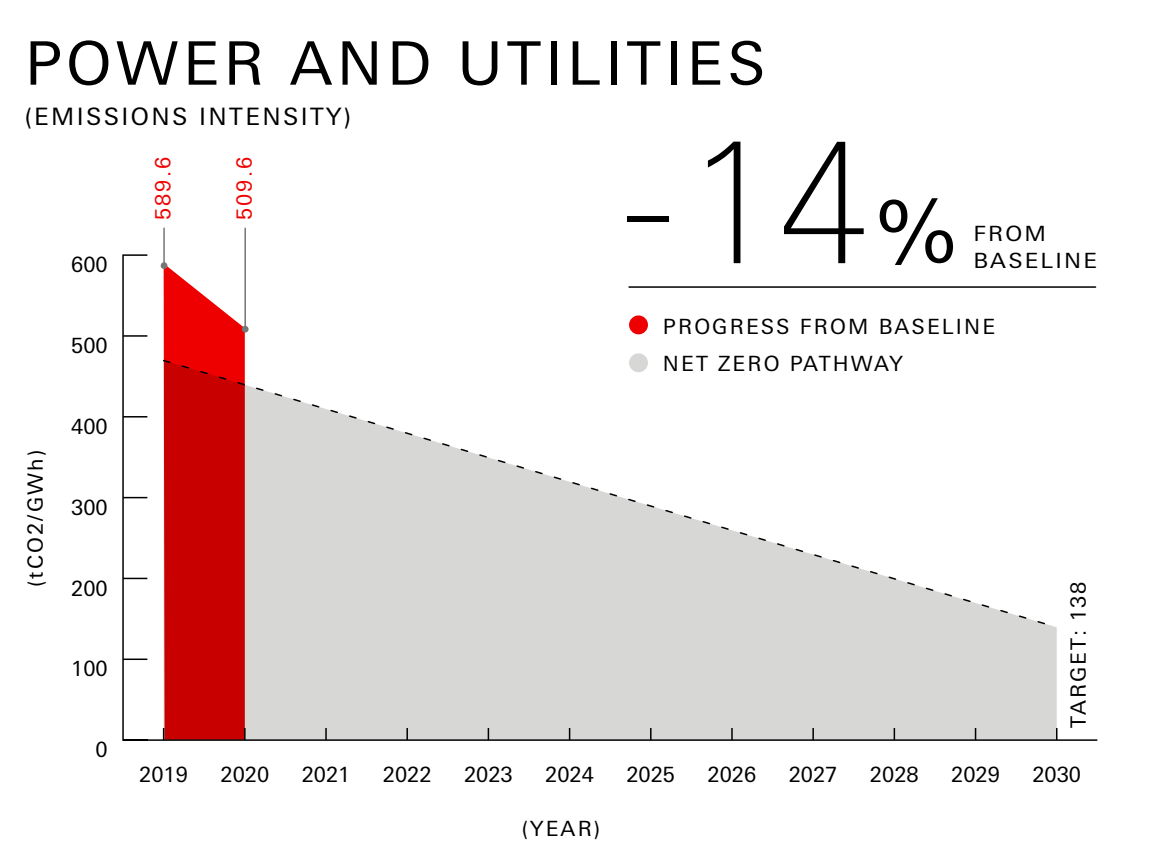
<style>
.page{position:relative;width:1152px;height:864px;background:#fff}
.page>*{position:absolute;margin:0;border:0;box-sizing:border-box;transform-origin:0 0}
.t1{font:100 166.05px "Univers Nextfor HSBC";color:#000}
.t2{font:60px "Univers Nextfor HSBC";letter-spacing:.07em;color:#000}
.t3{font:24px "Univers Nextfor HSBC";letter-spacing:.1em;color:#000}
.t4{font:21px "Univers Nextfor HSBC";letter-spacing:.025em;color:#000}
.t5{font:21px/37.5px "Univers Nextfor HSBC";letter-spacing:.1em;color:#000}
.t6{font:21px/27.5px "Univers Nextfor HSBC";letter-spacing:.1em;color:#000;scale:1.06 1}
.t7{font:21px "Univers Nextfor HSBC";letter-spacing:.1em;color:#ef0000}
.s1{font-weight:400;font-size:85.65px}
</style>
<div class="page">
<svg style="left:122px;top:254px;width:976px;height:487px"></svg>
<svg style="left:163px;top:264px;width:83px;height:476px"></svg>
<svg style="left:162px;top:359px;width:897px;height:270px"></svg>
<hr style="left:163px;top:228px;width:2px;height:38px;background:#767676">
<div style="left:161px;top:262px;width:6px;height:7px;background:#767676;border-radius:50%"></div>
<hr style="left:244px;top:228px;width:2px;height:101px;background:#767676">
<div style="left:242px;top:326px;width:7px;height:7px;background:#767676;border-radius:50%"></div>
<h2 class="t2" style="left:25px;top:21px;width:742px">POWER AND UTILITIES</h2>
<p class="t3" style="left:25px;top:100px;width:328px">(EMISSIONS INTENSITY)</p>
<h1 class="t1" style="left:623px;top:88px;width:334px">-14<span class="s1">%</span></h1>
<p class="t7" style="left:148px;top:220px;width:65px;rotate:-90deg">589.6</p>
<p class="t7" style="left:229px;top:220px;width:65px;rotate:-90deg">509.6</p>
<p class="t4" style="left:71px;top:250px;width:38px">600</p>
<p class="t6" style="left:973px;top:218px;width:118px">FROM<br>BASELINE</p>
<p class="t4" style="left:71px;top:331px;width:38px">500</p>
<p class="t4" style="left:21px;top:587px;width:138px;rotate:-90deg">(tCO2/GWh)</p>
<p class="t4" style="left:71px;top:411px;width:38px">400</p>
<p class="t4" style="left:71px;top:492px;width:38px">300</p>
<p class="t4" style="left:71px;top:573px;width:38px">200</p>
<p class="t4" style="left:71px;top:654px;width:38px">100</p>
<p class="t4" style="left:96px;top:735px;width:14px">0</p>
<p class="t5" style="left:663px;top:306px;width:334px">PROGRESS FROM BASELINE<br>NET ZERO PATHWAY</p>
<p class="t5" style="left:1058px;top:728px;width:147px;rotate:-90deg">TARGET: 138</p>
<p class="t4" style="left:139px;top:759px;width:50px">2019</p>
<p class="t4" style="left:220px;top:759px;width:50px">2020</p>
<p class="t4" style="left:302px;top:759px;width:50px">2021</p>
<p class="t4" style="left:383px;top:759px;width:50px">2022</p>
<p class="t4" style="left:464px;top:759px;width:50px">2023</p>
<p class="t4" style="left:545px;top:759px;width:50px">2024</p>
<p class="t4" style="left:626px;top:759px;width:50px">2025</p>
<p class="t4" style="left:708px;top:759px;width:50px">2026</p>
<p class="t4" style="left:789px;top:759px;width:50px">2027</p>
<p class="t4" style="left:870px;top:759px;width:50px">2028</p>
<p class="t4" style="left:951px;top:759px;width:50px">2029</p>
<p class="t4" style="left:1032px;top:759px;width:50px">2030</p>
<p class="t4" style="left:522px;top:814px;width:80px">(YEAR)</p>
</div>
